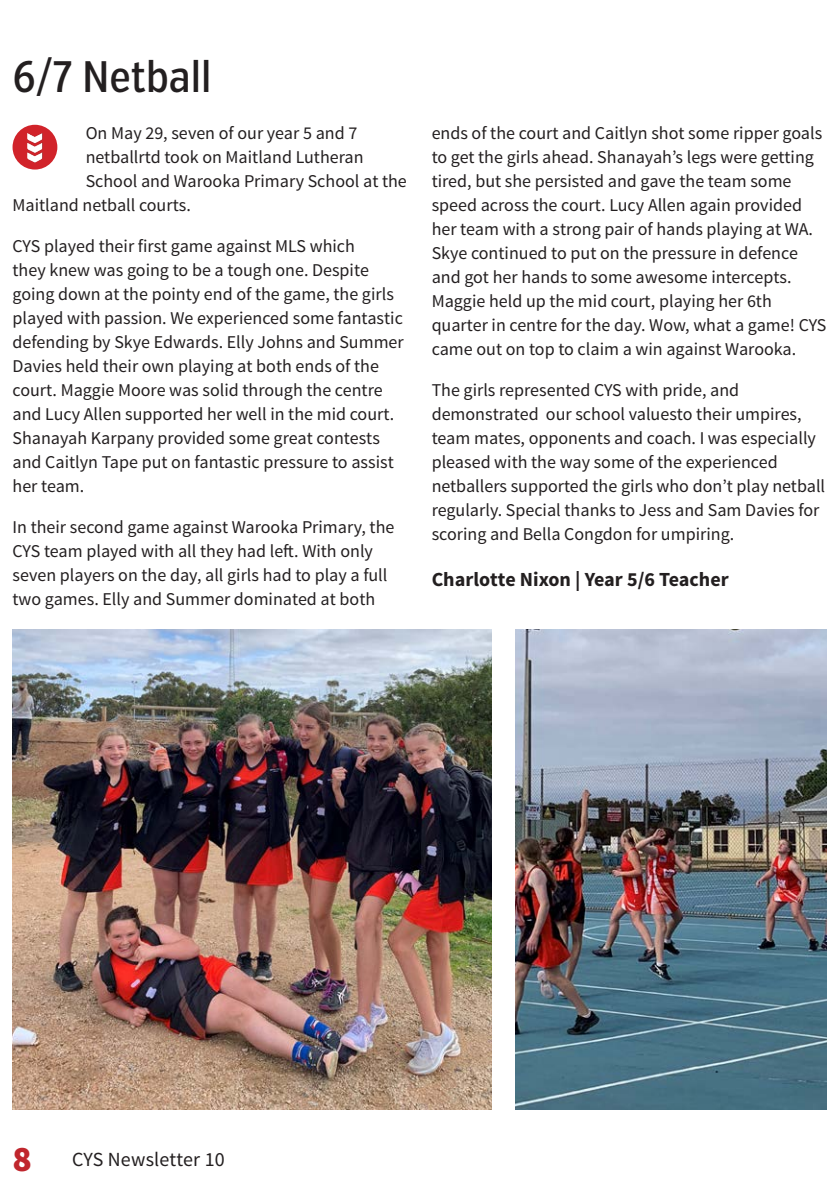
<style>
.page{position:relative;width:840px;height:1191px;background:#fff}
.page>*{position:absolute;margin:0;border:0;box-sizing:border-box;transform-origin:0 0}
.Heading_1{font:500 44px "Verb Ex Cond";color:#231f20}
.Heading_4{font:700 20px "Source Sans Pro";color:#231f20}
.t1{font:20px "Source Sans Pro";letter-spacing:.01em;color:#231f20}
.Body{font:18px/24px "Source Sans Pro";color:#231f20}
.s1{font-weight:900;font-size:36px;color:#c0262d}
</style>
<div class="page">
<img style="left:13px;top:629px;width:478px;height:480px">
<img style="left:515px;top:629px;width:311px;height:480px">
<div style="left:13px;top:125px;width:44px;height:44px;background:#d1232a;border-radius:50%"></div>
<img style="left:28px;top:134px;width:14px;height:28px">
<p class="Heading_1" style="left:13px;top:51px;width:200px">6/7 Netball</p>
<p class="Body" style="left:86px;top:121px;width:273px">On May 29, seven of our year 5 and 7</p>
<p class="Body" style="left:86px;top:145px;width:279px">netballrtd took on Maitland Lutheran</p>
<p class="Body" style="left:86px;top:169px;width:322px">School and Warooka Primary School at the</p>
<p class="Body" style="left:13px;top:193px;width:180px">Maitland netball courts.</p>
<p class="Body" style="left:13px;top:234px;width:392px">CYS played their first game against MLS which<br>they knew was going to be a tough one. Despite going down at the pointy end of the game, the girls played with passion. We experienced some fantastic defending by Skye Edwards. Elly Johns and Summer Davies held their own playing at both ends of the court. Maggie Moore was solid through the centre and Lucy Allen supported her well in the mid court.<br>Shanayah Karpany provided some great contests and Caitlyn Tape put on fantastic pressure to assist her team.</p>
<p class="Body" style="left:13px;top:515px;width:383px">In their second game against Warooka Primary, the CYS team played with all they had left. With only seven players on the day, all girls had to play a full two games. Elly and Summer dominated at both</p>
<p class="Body" style="left:431px;top:121px;width:396px">ends of the court and Caitlyn shot some ripper goals to get the girls ahead. Shanayah’s legs were getting tired, but she persisted and gave the team some speed across the court. Lucy Allen again provided her team with a strong pair of hands playing at WA.<br>Skye continued to put on the pressure in defence and got her hands to some awesome intercepts.<br>Maggie held up the mid court, playing her 6th quarter in centre for the day. Wow, what a game! CYS came out on top to claim a win against Warooka.</p>
<p class="Body" style="left:431px;top:378px;width:395px">The girls represented CYS with pride, and demonstrated our school valuesto their umpires, team mates, opponents and coach. I was especially pleased with the way some of the experienced netballers supported the girls who don’t play netball regularly. Special thanks to Jess and Sam Davies for scoring and Bella Congdon for umpiring.</p>
<p class="Heading_4" style="left:431px;top:567px;width:298px">Charlotte Nixon | Year 5/6 Teacher</p>
<p class="t1" style="left:13px;top:1146px;width:214px"><span class="s1">8</span> CYS Newsletter 10</p>
</div>
